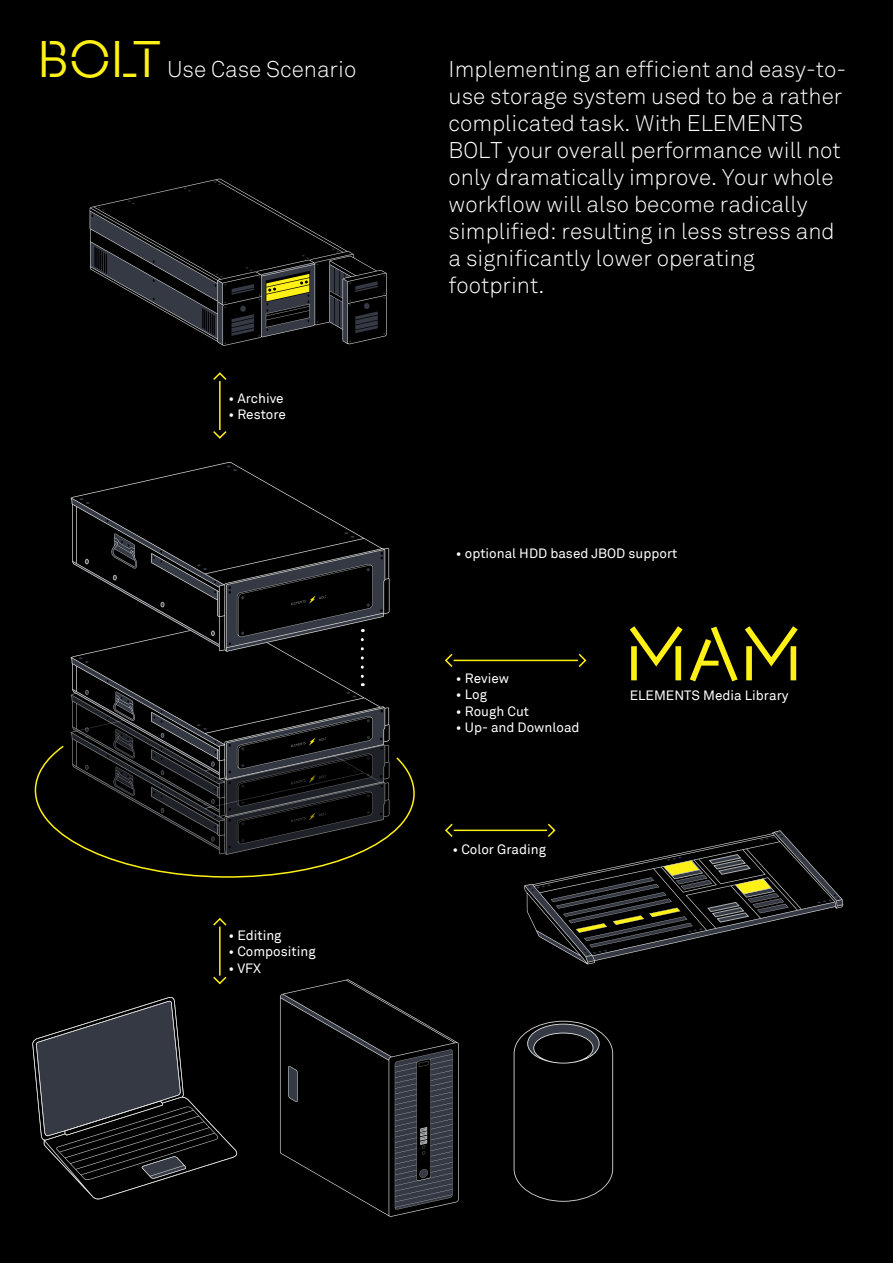
<style>
.page{position:relative;width:893px;height:1263px;background:#000001}
.page>*{position:absolute;margin:0;border:0;box-sizing:border-box;transform-origin:0 0}
.t1{font:70.5px "Ano Stencil";color:#fff116}
.t2{font:300 22.5px/27px "Akkurat";color:#fff}
.t3{font:13.5px "Akkurat";color:#fff}
.s1{font-family:"Ano Stencil";font-weight:400;font-size:48px;color:#fff116}
</style>
<div class="page">
<svg style="left:32px;top:997px;width:205px;height:202px"></svg>
<svg style="left:280px;top:979px;width:179px;height:238px"></svg>
<svg style="left:514px;top:1021px;width:99px;height:181px"></svg>
<hr style="left:219px;top:926px;width:2px;height:49px;background:#fff116">
<svg style="left:213px;top:918px;width:14px;height:9px"></svg>
<svg style="left:213px;top:975px;width:14px;height:10px"></svg>
<svg style="left:34px;top:745px;width:380px;height:133px"></svg>
<svg style="left:71px;top:462px;width:318px;height:152px"></svg>
<svg style="left:123px;top:179px;width:264px;height:167px"></svg>
<svg style="left:90px;top:200px;width:228px;height:145px"></svg>
<hr style="left:219px;top:381px;width:2px;height:49px;background:#fff116">
<svg style="left:213px;top:372px;width:14px;height:10px"></svg>
<svg style="left:213px;top:429px;width:14px;height:10px"></svg>
<hr style="left:454px;top:829px;width:93px;height:2px;background:#fff116">
<svg style="left:445px;top:823px;width:9px;height:14px"></svg>
<svg style="left:524px;top:823px;width:319px;height:141px"></svg>
<hr style="left:454px;top:660px;width:124px;height:1px;background:#fff116">
<svg style="left:445px;top:653px;width:9px;height:14px"></svg>
<svg style="left:577px;top:653px;width:10px;height:14px"></svg>
<svg style="left:71px;top:498px;width:314px;height:356px"></svg>
<p class="t2" style="left:38px;top:56px;width:320px"><span class="s1">BOLT</span> Use Case Scenario</p>
<p class="t3" style="left:228px;top:390px;width:57px">• Archive</p>
<p class="t3" style="left:228px;top:407px;width:59px">• Restore</p>
<p class="t3" style="left:228px;top:927px;width:55px">• Editing</p>
<p class="t3" style="left:228px;top:944px;width:89px">• Compositing</p>
<p class="t3" style="left:228px;top:960px;width:34px">• VFX</p>
<p class="t2" style="left:449px;top:56px;width:399px">Implementing an efficient and easy-to&shy;use storage system used to be a rather complicated task. With ELEMENTS BOLT your overall performance will not only dramatically improve. Your whole workflow will also become radically simplified: resulting in less stress and a significantly lower operating footprint.</p>
<p class="t3" style="left:456px;top:546px;width:223px">• optional HDD based JBOD support</p>
<p class="t3" style="left:456px;top:670px;width:55px">• Review</p>
<p class="t3" style="left:456px;top:687px;width:33px">• Log</p>
<p class="t3" style="left:456px;top:703px;width:75px">• Rough Cut</p>
<p class="t3" style="left:456px;top:720px;width:125px">• Up- and Download</p>
<p class="t3" style="left:452px;top:841px;width:95px">• Color Grading</p>
<h1 class="t1" style="left:624px;top:610px;width:180px">MAM</h1>
<p class="t3" style="left:630px;top:688px;width:160px">ELEMENTS Media Library</p>
</div>
